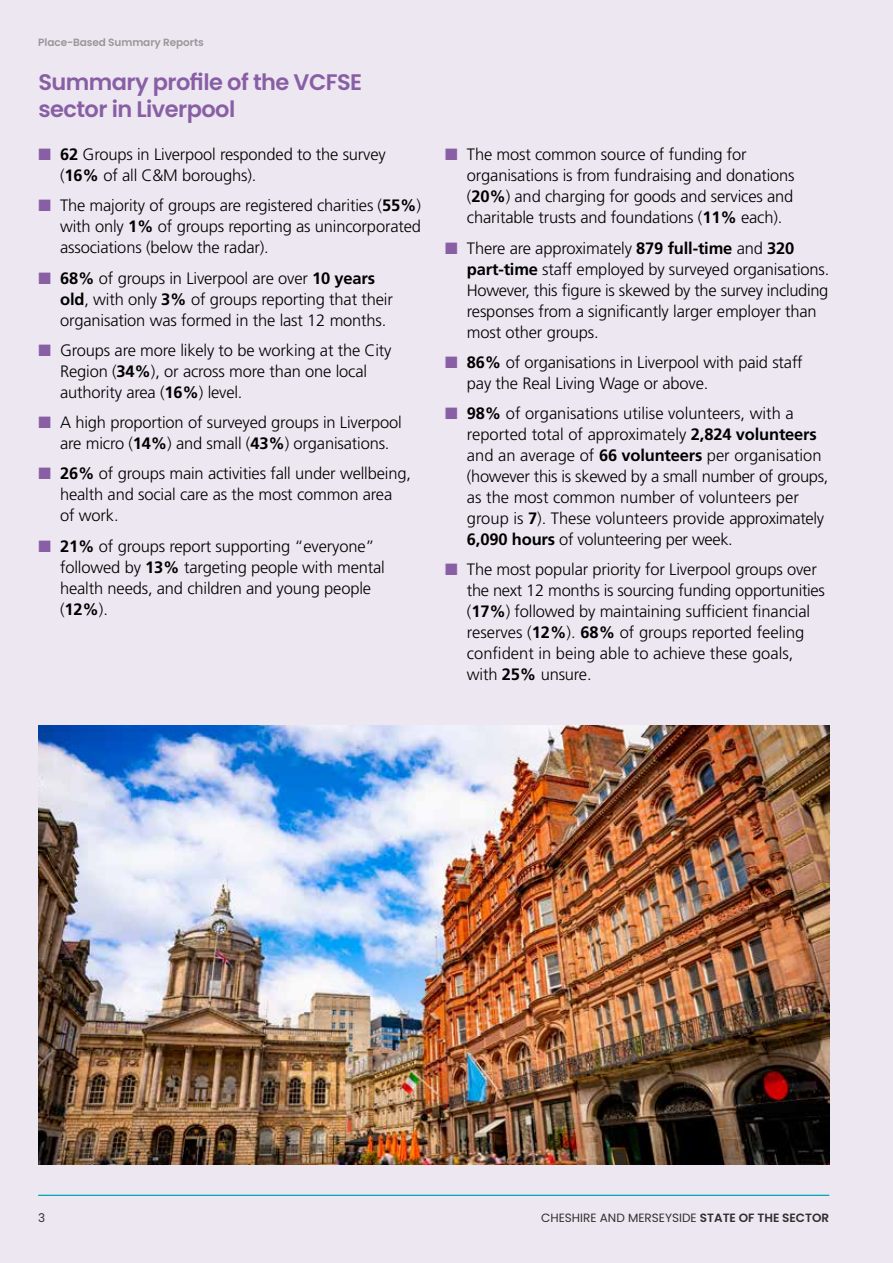
<style>
.page{position:relative;width:893px;height:1263px;background:#ede7f1}
.page>*{position:absolute;margin:0;border:0;box-sizing:border-box;transform-origin:0 0}
.t1{font:600 22.5px/27px "Poppins";letter-spacing:-.025em;color:#885fa5}
.t2{font:300 16.5px/21px "Frutiger LT Std";letter-spacing:-.01em;color:#000}
.t3{font:12px "Poppins";color:#303030}
.t4{font:600 10.5px "Poppins";letter-spacing:-.01em;color:#979797}
.s1{color:#885fa5}
.s2{font-weight:700}
.s3{font-weight:600}
</style>
<div class="page">
<hr style="left:38px;top:1195px;width:791px;height:1px;background:#00a7b5">
<img style="left:38px;top:725px;width:791px;height:440px">
<p class="t4" style="left:38px;top:36px;width:167px">Place-Based Summary Reports</p>
<h1 class="t1" style="left:38px;top:69px;width:325px">Summary profile of the VCFSE sector in Liverpool</h1>
<p class="t2" style="left:60px;top:144px;width:327px;text-indent:-22px"><span class="s1">■</span> <span class="s2">62</span> Groups in Liverpool responded to the survey (<span class="s2">16%</span> of all C&amp;M boroughs).</p>
<p class="t2" style="left:60px;top:195px;width:362px;text-align:justify;text-indent:-22px"><span class="s1">■</span> The majority of groups are registered charities (<span class="s2">55%</span>) with only <span class="s2">1%</span> of groups reporting as unincorporated associations (below the radar).</p>
<p class="t2" style="left:60px;top:268px;width:334px;text-indent:-22px"><span class="s1">■</span> <span class="s2">68%</span> of groups in Liverpool are over <span class="s2">10 years old</span>, with only <span class="s2">3%</span> of groups reporting that their organisation was formed in the last 12 months.</p>
<p class="t2" style="left:60px;top:340px;width:333px;text-indent:-22px"><span class="s1">■</span> Groups are more likely to be working at the City<br>Region (<span class="s2">34%</span>), or across more than one local authority area (<span class="s2">16%</span>) level.</p>
<p class="t2" style="left:38px;top:412px;width:365px;text-align:center"><span class="s1">■</span> A high proportion of surveyed groups in Liverpool are micro (<span class="s2">14%</span>) and small (<span class="s2">43%</span>) organisations.</p>
<p class="t2" style="left:60px;top:463px;width:352px;text-indent:-22px"><span class="s1">■</span> <span class="s2">26%</span> of groups main activities fall under wellbeing, health and social care as the most common area<br>of work.</p>
<p class="t2" style="left:60px;top:536px;width:326px;text-indent:-22px"><span class="s1">■</span> <span class="s2">21%</span> of groups report supporting “everyone” followed by <span class="s2">13%</span> targeting people with mental health needs, and children and young people (<span class="s2">12%</span>).</p>
<p class="t2" style="left:467px;top:144px;width:329px;text-indent:-22px"><span class="s1">■</span> The most common source of funding for organisations is from fundraising and donations (<span class="s2">20%</span>) and charging for goods and services and charitable trusts and foundations (<span class="s2">11%</span> each).</p>
<p class="t2" style="left:467px;top:238px;width:364px;text-indent:-22px"><span class="s1">■</span> There are approximately <span class="s2">879 full-time</span> and <span class="s2">320 part-time</span> staff employed by surveyed organisations.<br>However, this figure is skewed by the survey including responses from a significantly larger employer than most other groups.</p>
<p class="t2" style="left:467px;top:352px;width:337px;text-indent:-22px"><span class="s1">■</span> <span class="s2">86%</span> of organisations in Liverpool with paid staff pay the Real Living Wage or above.</p>
<p class="t2" style="left:467px;top:403px;width:363px;text-indent:-22px"><span class="s1">■</span> <span class="s2">98%</span> of organisations utilise volunteers, with a reported total of approximately <span class="s2">2,824 volunteers </span>and an average of <span class="s2">66 volunteers</span> per organisation (however this is skewed by a small number of groups, as the most common number of volunteers per group is <span class="s2">7</span>). These volunteers provide approximately <span class="s2">6,090 hours</span> of volunteering per week.</p>
<p class="t2" style="left:467px;top:559px;width:359px;text-indent:-22px"><span class="s1">■</span> The most popular priority for Liverpool groups over the next 12 months is sourcing funding opportunities (<span class="s2">17%</span>) followed by maintaining sufficient financial reserves (<span class="s2">12%</span>). <span class="s2">68%</span> of groups reported feeling confident in being able to achieve these goals, with <span class="s2">25%</span> unsure.</p>
<p class="t3" style="left:38px;top:1210px;width:9px">3</p>
<p class="t3" style="left:541px;top:1210px;width:290px">CHESHIRE AND MERSEYSIDE <span class="s3">STATE OF THE SECTOR</span></p>
</div>
